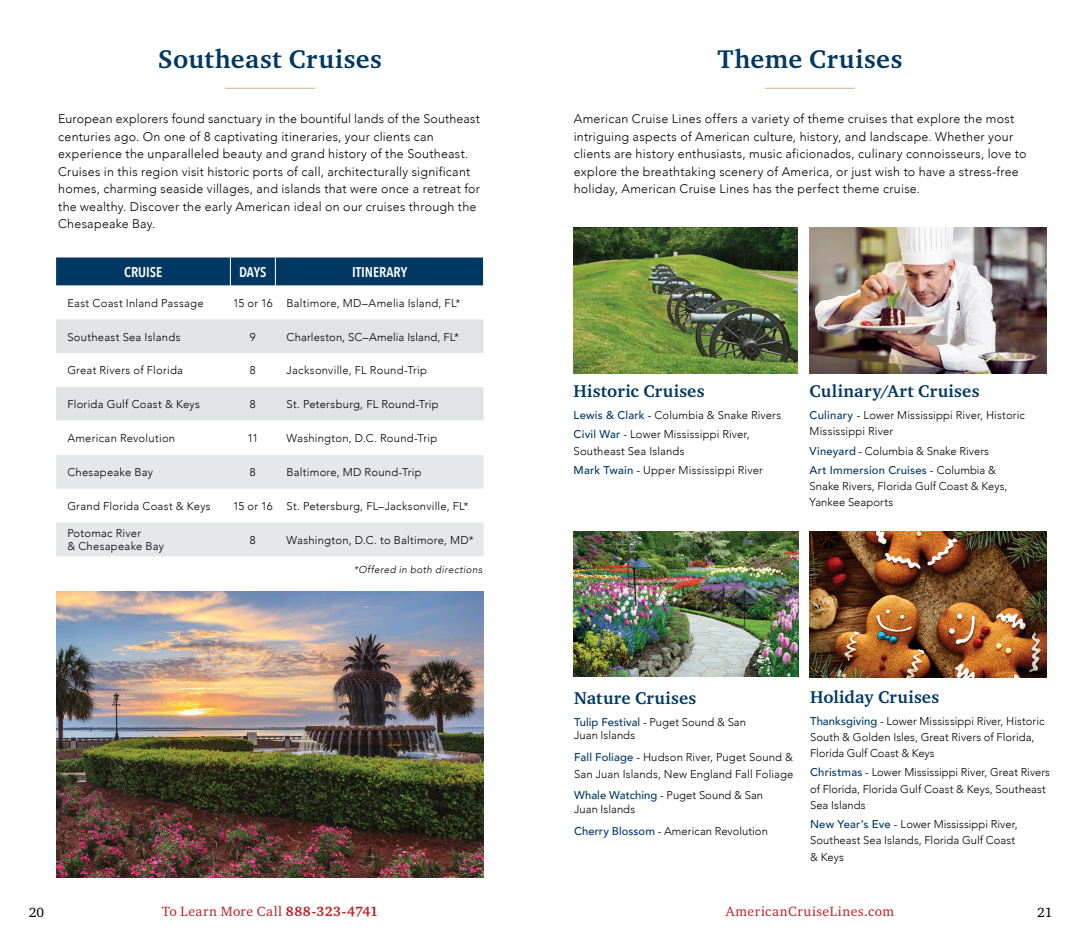
<style>
.page{position:relative;width:1080px;height:945px;background:#fff}
.page>*{position:absolute;margin:0;border:0;box-sizing:border-box;transform-origin:0 0}
.t1{font:700 26.25px "Charter ITC Pro";letter-spacing:.025em;color:#003863}
.Subtitle_Copy_0218{font:700 17.5px "Charter ITC Pro";letter-spacing:.02em;color:#003863}
.t2{font:600 14.12px "Avenir Next Condensed";color:#fff}
.t3{font:13.75px "Charter ITC Pro";letter-spacing:.045em;color:#be1f23}
.t4{font:13.75px "Charter ITC Pro";color:#000}
.Body_Copy_0218{font:300 12.5px/17.5px "Avenir";letter-spacing:.02em;color:#000}
.Body_Copy_0218-2{font:300 11.25px/16.2px "Avenir";letter-spacing:.005em;color:#000}
.Schedule_Pages_Table{font:300 11.25px/13.5px "Avenir";letter-spacing:.025em;color:#000}
.Body_Copy_0218-3{font:italic 300 10px "Avenir";letter-spacing:.04em;color:#000}
.s1{font-weight:500;color:#003863}
.s2{font-weight:700}
</style>
<div class="page">
<img style="left:56px;top:591px;width:428px;height:287px">
<hr style="left:225px;top:88px;width:90px;height:1px;background:#cbb086">
<svg style="left:56px;top:319px;width:428px;height:102px;fill:#e1e3e4"></svg>
<svg style="left:56px;top:455px;width:428px;height:101px;fill:#e5e7e8"></svg>
<div style="left:56px;top:258px;width:428px;height:28px;background:#003863"></div>
<img style="left:574px;top:228px;width:224px;height:146px">
<img style="left:810px;top:531px;width:236px;height:147px">
<img style="left:574px;top:531px;width:225px;height:145px">
<img style="left:810px;top:228px;width:236px;height:146px">
<hr style="left:765px;top:88px;width:90px;height:1px;background:#cbb086">
<p class="t1" style="left:158px;top:43px;width:226px">Southeast Cruises</p>
<p class="Body_Copy_0218" style="left:58px;top:110px;width:423px">European explorers found sanctuary in the bountiful lands of the Southeast centuries ago. On one of 8 captivating itineraries, your clients can experience the unparalleled beauty and grand history of the Southeast.<br>Cruises in this region visit historic ports of call, architecturally significant homes, charming seaside villages, and islands that were once a retreat for the wealthy. Discover the early American ideal on our cruises through the Chesapeake Bay.</p>
<p class="t2" style="left:124px;top:260px;width:40px">CRUISE</p>
<p class="t2" style="left:239px;top:260px;width:29px">DAYS</p>
<p class="t2" style="left:352px;top:260px;width:57px">ITINERARY</p>
<p class="Schedule_Pages_Table" style="left:67px;top:296px;width:138px">East Coast Inland Passage</p>
<p class="Schedule_Pages_Table" style="left:233px;top:296px;width:41px">15 or 16</p>
<p class="Schedule_Pages_Table" style="left:287px;top:296px;width:175px">Baltimore, MD–Amelia Island, FL*</p>
<p class="Schedule_Pages_Table" style="left:67px;top:330px;width:115px">Southeast Sea Islands</p>
<p class="Schedule_Pages_Table" style="left:250px;top:330px;width:7px">9</p>
<p class="Schedule_Pages_Table" style="left:287px;top:330px;width:174px">Charleston, SC–Amelia Island, FL*</p>
<p class="Schedule_Pages_Table" style="left:67px;top:364px;width:117px">Great Rivers of Florida</p>
<p class="Schedule_Pages_Table" style="left:250px;top:364px;width:7px">8</p>
<p class="Schedule_Pages_Table" style="left:287px;top:364px;width:142px">Jacksonville, FL Round-Trip</p>
<p class="Schedule_Pages_Table" style="left:67px;top:398px;width:134px">Florida Gulf Coast &amp; Keys</p>
<p class="Schedule_Pages_Table" style="left:250px;top:398px;width:7px">8</p>
<p class="Schedule_Pages_Table" style="left:287px;top:398px;width:153px">St. Petersburg, FL Round-Trip</p>
<p class="Schedule_Pages_Table" style="left:67px;top:432px;width:109px">American Revolution</p>
<p class="Schedule_Pages_Table" style="left:247px;top:432px;width:12px">11</p>
<p class="Schedule_Pages_Table" style="left:287px;top:432px;width:152px">Washington, D.C. Round-Trip</p>
<p class="Schedule_Pages_Table" style="left:67px;top:466px;width:87px">Chesapeake Bay</p>
<p class="Schedule_Pages_Table" style="left:250px;top:466px;width:7px">8</p>
<p class="Schedule_Pages_Table" style="left:287px;top:466px;width:137px">Baltimore, MD Round-Trip</p>
<p class="Schedule_Pages_Table" style="left:67px;top:499px;width:145px">Grand Florida Coast &amp; Keys</p>
<p class="Schedule_Pages_Table" style="left:233px;top:499px;width:41px">15 or 16</p>
<p class="Schedule_Pages_Table" style="left:287px;top:499px;width:184px">St. Petersburg, FL–Jacksonville, FL*</p>
<p class="Schedule_Pages_Table" style="left:67px;top:526px;width:98px">Potomac River<br>&amp; Chesapeake Bay</p>
<p class="Schedule_Pages_Table" style="left:250px;top:533px;width:7px">8</p>
<p class="Schedule_Pages_Table" style="left:287px;top:533px;width:189px">Washington, D.C. to Baltimore, MD*</p>
<p class="Body_Copy_0218-3" style="left:354px;top:564px;width:130px">*Offered in both directions</p>
<p class="t1" style="left:718px;top:43px;width:186px">Theme Cruises</p>
<p class="Body_Copy_0218" style="left:574px;top:110px;width:454px">American Cruise Lines offers a variety of theme cruises that explore the most intriguing aspects of American culture, history, and landscape. Whether your clients are history enthusiasts, music aficionados, culinary connoisseurs, love to explore the breathtaking scenery of America, or just wish to have a stress-free holiday, American Cruise Lines has the perfect theme cruise.</p>
<p class="Subtitle_Copy_0218" style="left:574px;top:381px;width:132px">Historic Cruises</p>
<p class="Body_Copy_0218-2" style="left:574px;top:407px;width:209px"><span class="s1">Lewis &amp; Clark</span> - Columbia &amp; Snake Rivers</p>
<p class="Body_Copy_0218-2" style="left:574px;top:426px;width:178px"><span class="s1">Civil War</span> - Lower Mississippi River,<br>Southeast Sea Islands</p>
<p class="Body_Copy_0218-2" style="left:574px;top:462px;width:191px"><span class="s1">Mark Twain</span> - Upper Mississippi River</p>
<p class="Subtitle_Copy_0218" style="left:810px;top:380px;width:171px">Culinary/Art Cruises</p>
<p class="Body_Copy_0218-2" style="left:810px;top:407px;width:217px"><span class="s1">Culinary</span> - Lower Mississippi River, Historic<br>Mississippi River</p>
<p class="Body_Copy_0218-2" style="left:810px;top:443px;width:181px"><span class="s1">Vineyard</span> - Columbia &amp; Snake Rivers</p>
<p class="Body_Copy_0218-2" style="left:810px;top:462px;width:199px"><span class="s1">Art Immersion Cruises</span> - Columbia &amp;<br>Snake Rivers, Florida Gulf Coast &amp; Keys,<br>Yankee Seaports</p>
<p class="Subtitle_Copy_0218" style="left:574px;top:687px;width:124px">Nature Cruises</p>
<p class="Body_Copy_0218-2" style="left:574px;top:715px;width:173px;line-height:13.8px"><span class="s1">Tulip Festival</span> - Puget Sound &amp; San<br>Juan Islands</p>
<p class="Body_Copy_0218-2" style="left:574px;top:749px;width:221px"><span class="s1">Fall Foliage</span> - Hudson River, Puget Sound &amp;<br>San Juan Islands, New England Fall Foliage</p>
<p class="Body_Copy_0218-2" style="left:574px;top:789px;width:191px;line-height:13.8px"><span class="s1">Whale Watching</span> - Puget Sound &amp; San<br>Juan Islands</p>
<p class="Body_Copy_0218-2" style="left:574px;top:823px;width:195px"><span class="s1">Cherry Blossom</span> - American Revolution</p>
<p class="Subtitle_Copy_0218" style="left:810px;top:686px;width:131px">Holiday Cruises</p>
<p class="Body_Copy_0218-2" style="left:810px;top:713px;width:236px"><span class="s1">Thanksgiving</span> - Lower Mississippi River, Historic<br>South &amp; Golden Isles, Great Rivers of Florida,<br>Florida Gulf Coast &amp; Keys</p>
<p class="Body_Copy_0218-2" style="left:810px;top:764px;width:241px"><span class="s1">Christmas</span> - Lower Mississippi River, Great Rivers of Florida, Florida Gulf Coast &amp; Keys, Southeast<br>Sea Islands</p>
<p class="Body_Copy_0218-2" style="left:810px;top:816px;width:209px"><span class="s1">New Year’s Eve</span> - Lower Mississippi River,<br>Southeast Sea Islands, Florida Gulf Coast &amp; Keys</p>
<p class="t3" style="left:162px;top:903px;width:218px">To Learn More Call <span class="s2">888-323-4741</span></p>
<p class="t3" style="left:726px;top:903px;width:170px">AmericanCruiseLines.com</p>
<p class="t4" style="left:29px;top:904px;width:17px">20</p>
<p class="t4" style="left:1037px;top:904px;width:17px">21</p>
</div>
